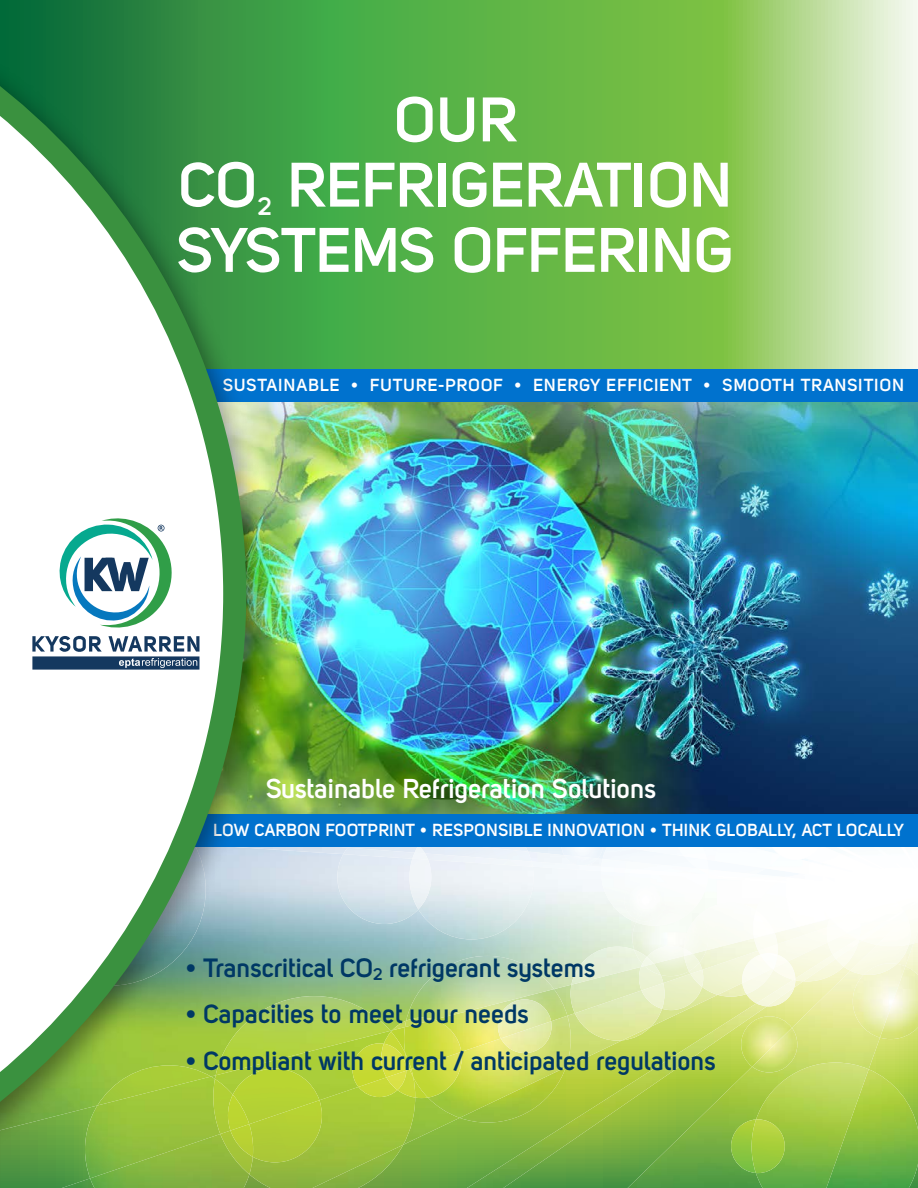
<style>
.page{position:relative;width:918px;height:1188px;background:#fff}
.page>*{position:absolute;margin:0;border:0;box-sizing:border-box;transform-origin:0 0}
.t1{font:700 61.95px/65.2px "Uni Sans Semi";color:#fff;text-align:right}
.t2{font:700 27px "Uni Sans Semi";color:#fff}
.t3{font:700 26.1px "Uni Sans Semi";color:#003865}
.t4{font:700 25.05px "Uni Sans Semi";color:#fff}
.t5{font:700 17.25px "Uni Sans Semi";letter-spacing:.02em;color:#fff}
.t6{font:700 17.25px "Uni Sans Semi";letter-spacing:.05em;color:#fff}
</style>
<div class="page">
<img style="left:275px;top:402px;width:643px;height:412px">
<img style="left:913px;top:966px;width:5px;height:73px">
<img style="left:275px;top:883px;width:502px;height:247px">
<img style="left:418px;top:883px;width:116px;height:56px">
<img style="left:571px;top:947px;width:57px;height:33px">
<img style="left:337px;top:883px;width:81px;height:41px">
<img style="left:409px;top:883px;width:22px;height:26px">
<img style="left:708px;top:903px;width:48px;height:41px">
<img style="left:392px;top:1021px;width:14px;height:9px">
<img style="left:601px;top:883px;width:107px;height:39px">
<img style="left:756px;top:883px;width:71px;height:50px">
<img style="left:753px;top:910px;width:22px;height:28px">
<img style="left:275px;top:996px;width:115px;height:79px">
<img style="left:624px;top:883px;width:42px;height:37px">
<img style="left:632px;top:909px;width:68px;height:35px">
<img style="left:684px;top:914px;width:24px;height:30px">
<img style="left:636px;top:900px;width:58px;height:26px">
<img style="left:637px;top:901px;width:29px;height:20px">
<img style="left:406px;top:956px;width:148px;height:62px">
<img style="left:405px;top:1018px;width:23px;height:9px">
<img style="left:275px;top:847px;width:327px;height:36px">
<img style="left:425px;top:853px;width:76px;height:14px">
<img style="left:343px;top:848px;width:72px;height:11px">
<img style="left:412px;top:853px;width:16px;height:7px">
<img style="left:777px;top:883px;width:31px;height:2px">
<img style="left:467px;top:980px;width:161px;height:208px">
<img style="left:628px;top:944px;width:285px;height:244px">
<img style="left:731px;top:1119px;width:21px;height:54px">
<img style="left:850px;top:945px;width:59px;height:30px">
<img style="left:752px;top:1028px;width:45px;height:44px">
<img style="left:864px;top:963px;width:33px;height:1px">
<img style="left:853px;top:964px;width:52px;height:74px">
<img style="left:415px;top:1098px;width:45px;height:90px">
<img style="left:275px;top:1087px;width:140px;height:101px">
<img style="left:397px;top:1069px;width:14px;height:29px">
<img style="left:358px;top:1077px;width:39px;height:20px">
<img style="left:386px;top:1071px;width:20px;height:19px">
<img style="left:275px;top:1100px;width:47px;height:62px">
<img style="left:566px;top:987px;width:152px;height:80px">
<img style="left:575px;top:990px;width:87px;height:51px">
<img style="left:702px;top:951px;width:58px;height:44px">
<img style="left:777px;top:927px;width:51px;height:34px">
<img style="left:758px;top:944px;width:20px;height:11px">
<img style="left:827px;top:927px;width:20px;height:15px">
<img style="left:742px;top:955px;width:30px;height:28px">
<img style="left:778px;top:955px;width:10px;height:13px">
<svg style="left:772px;top:945px;width:6px;height:25px"></svg>
<img style="left:760px;top:953px;width:17px;height:16px">
<img style="left:662px;top:974px;width:40px;height:36px">
<img style="left:642px;top:983px;width:23px;height:26px">
<img style="left:690px;top:970px;width:13px;height:17px">
<img style="left:428px;top:1016px;width:143px;height:102px">
<img style="left:411px;top:1052px;width:51px;height:46px">
<img style="left:501px;top:1021px;width:51px;height:32px">
<svg style="left:410px;top:1069px;width:3px;height:8px"></svg>
<img style="left:501px;top:847px;width:307px;height:27px">
<img style="left:692px;top:850px;width:88px;height:18px">
<img style="left:671px;top:850px;width:36px;height:10px">
<img style="left:780px;top:855px;width:20px;height:5px">
<img style="left:587px;top:847px;width:113px;height:12px">
<img style="left:677px;top:847px;width:90px;height:3px">
<img style="left:783px;top:847px;width:25px;height:11px">
<img style="left:767px;top:847px;width:25px;height:5px">
<img style="left:862px;top:944px;width:15px;height:1px">
<img style="left:811px;top:890px;width:16px;height:28px">
<img style="left:877px;top:916px;width:33px;height:30px">
<img style="left:861px;top:914px;width:40px;height:13px">
<img style="left:836px;top:927px;width:25px;height:6px">
<img style="left:808px;top:888px;width:19px;height:2px">
<img style="left:808px;top:883px;width:19px;height:5px">
<img style="left:869px;top:1069px;width:49px;height:119px">
<img style="left:756px;top:1063px;width:113px;height:125px">
<img style="left:752px;top:1119px;width:33px;height:54px">
<div style="left:186px;top:814px;width:732px;height:33px;background:#0072ce"></div>
<svg style="left:275px;top:0;width:643px;height:369px;background:#7ac160"></svg>
<div style="left:0;top:369px;width:918px;height:33px;background:#0072ce"></div>
<div style="left:0;top:0;width:275px;height:1188px;background:#000;opacity:.4"></div>
<svg style="left:223px;top:0;width:23px;height:1188px;background:#5ea15c"></svg>
<svg style="left:0;top:0;width:223px;height:1188px"></svg>
<svg style="left:32px;top:518px;width:167px;height:152px"></svg>
<h1 class="t1" style="left:395px;top:86px;width:125px">OUR</h1>
<h1 class="t1" style="left:180px;top:151px;width:80px">CO</h1>
<h1 class="t1" style="left:177px;top:151px;width:560px">REFRIGERATION<br>SYSTEMS OFFERING</h1>
<p class="t4" style="left:258px;top:191px;width:15px">2</p>
<p class="t6" style="left:223px;top:375px;width:683px">SUSTAINABLE • FUTURE-PROOF • ENERGY EFFICIENT • SMOOTH TRANSITION</p>
<p class="t2" style="left:266px;top:772px;width:392px">Sustainable Refrigeration Solutions</p>
<p class="t5" style="left:214px;top:820px;width:692px">LOW CARBON FOOTPRINT • RESPONSIBLE INNOVATION • THINK GLOBALLY, ACT LOCALLY</p>
<p class="t3" style="left:186px;top:952px;width:411px">• Transcritical CO<sub>2</sub> refrigerant systems</p>
<p class="t3" style="left:186px;top:998px;width:345px">• Capacities to meet your needs</p>
<p class="t3" style="left:186px;top:1045px;width:532px">• Compliant with current / anticipated regulations</p>
</div>
